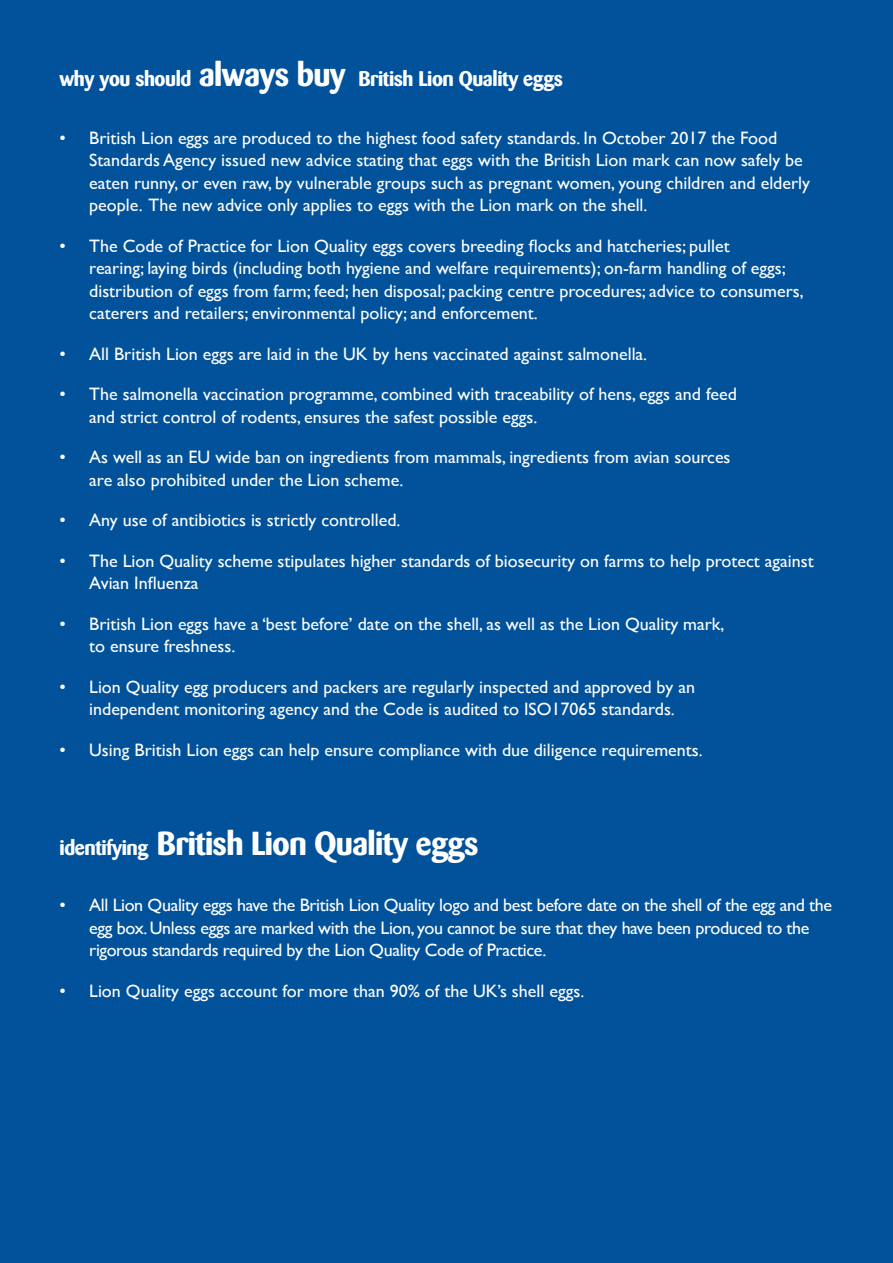
<style>
.page{position:relative;width:893px;height:1263px;background:#01529a}
.page>*{position:absolute;margin:0;border:0;box-sizing:border-box;transform-origin:0 0}
.t1{font:700 33px "Barmeno";letter-spacing:-.02em;color:#fff}
.t2{font:700 21px "Barmeno";letter-spacing:-.02em;color:#fff}
.t3{font:18px/22.5px "Gill Sans";color:#fff}
.t4{font:18px/22.5px "Gill Sans";letter-spacing:-.02em;color:#fff}
.s1{font-size:33px}
.s2{font-size:21px}
</style>
<div class="page">
<p class="t2" style="left:60px;top:66px;width:505px">why you should <span class="s1">always buy</span> British Lion Quality eggs</p>
<p class="t3" style="left:89px;top:126px;width:722px;text-indent:-30px">• British Lion eggs are produced to the highest food safety standards. In October 2017 the Food Standards Agency issued new advice stating that eggs with the British Lion mark can now safely be eaten runny, or even raw, by vulnerable groups such as pregnant women, young children and elderly people. The new advice only applies to eggs with the Lion mark on the shell.</p>
<p class="t3" style="left:89px;top:234px;width:716px;text-indent:-30px">• The Code of Practice for Lion Quality eggs covers breeding flocks and hatcheries; pullet<br>rearing; laying birds (including both hygiene and welfare requirements); on-farm handling of eggs; distribution of eggs from farm; feed; hen disposal; packing centre procedures; advice to consumers, caterers and retailers; environmental policy; and enforcement.</p>
<p class="t3" style="left:60px;top:342px;width:589px">• All British Lion eggs are laid in the UK by hens vaccinated against salmonella.</p>
<p class="t3" style="left:89px;top:383px;width:649px;text-indent:-30px">• The salmonella vaccination programme, combined with traceability of hens, eggs and feed and strict control of rodents, ensures the safest possible eggs.</p>
<p class="t3" style="left:89px;top:446px;width:643px;text-indent:-30px">• As well as an EU wide ban on ingredients from mammals, ingredients from avian sources are also prohibited under the Lion scheme.</p>
<p class="t3" style="left:60px;top:509px;width:342px">• Any use of antibiotics is strictly controlled.</p>
<p class="t3" style="left:89px;top:549px;width:726px;text-indent:-30px">• The Lion Quality scheme stipulates higher standards of biosecurity on farms to help protect against<br>Avian Influenza</p>
<p class="t3" style="left:89px;top:612px;width:637px;text-indent:-30px">• British Lion eggs have a ‘best before’ date on the shell, as well as the Lion Quality mark, to ensure freshness.</p>
<p class="t3" style="left:60px;top:675px;width:637px;text-align:center">• Lion Quality egg producers and packers are regularly inspected and approved by an independent monitoring agency and the Code is audited to ISO17065 standards.</p>
<p class="t3" style="left:60px;top:738px;width:645px">• Using British Lion eggs can help ensure compliance with due diligence requirements.</p>
<p class="t1" style="left:60px;top:824px;width:420px"><span class="s2">identifying</span> British Lion Quality eggs</p>
<p class="t4" style="left:89px;top:894px;width:744px;text-indent:-30px">• All Lion Quality eggs have the British Lion Quality logo and best before date on the shell of the egg and the egg box. Unless eggs are marked with the Lion, you cannot be sure that they have been produced to the rigorous standards required by the Lion Quality Code of Practice.</p>
<p class="t3" style="left:60px;top:979px;width:526px">• Lion Quality eggs account for more than 90% of the UK’s shell eggs.</p>
</div>
